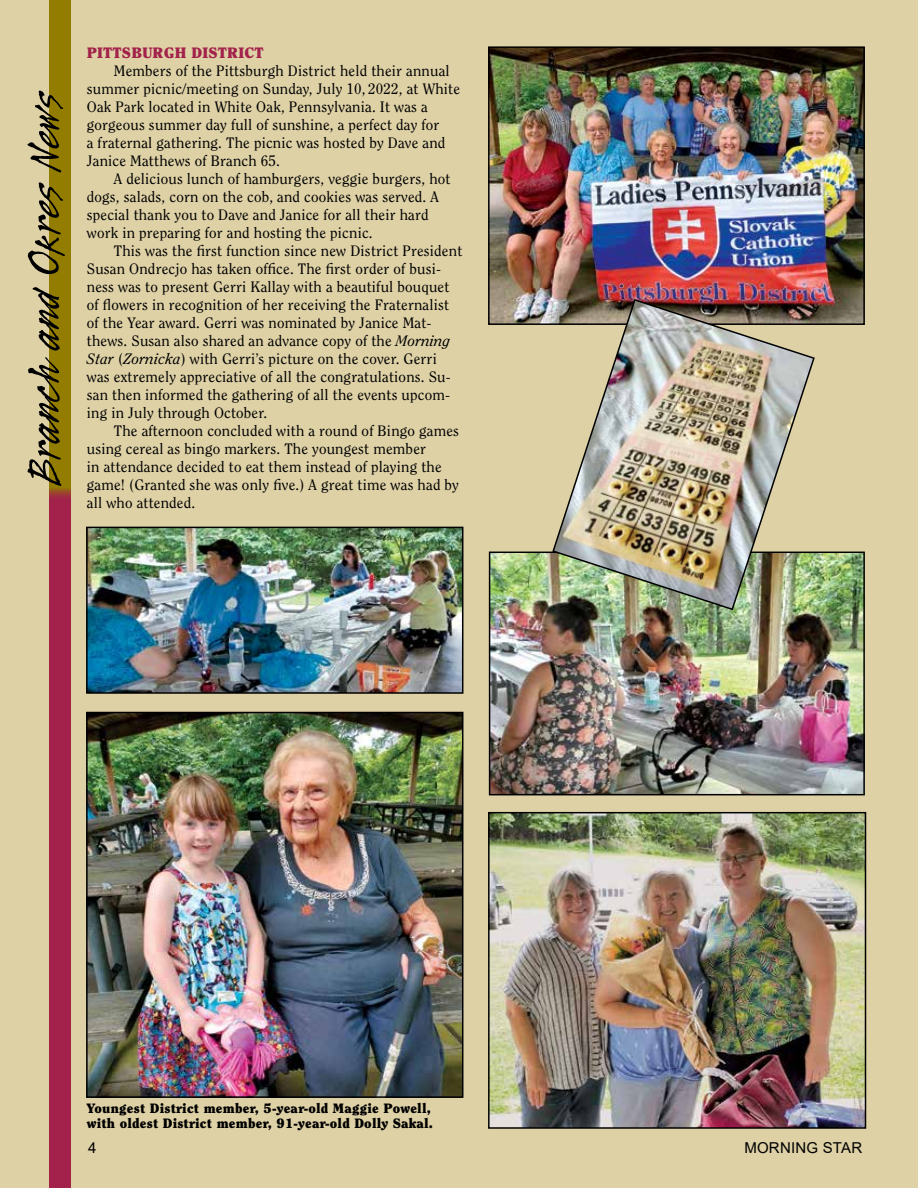
<style>
.page{position:relative;width:918px;height:1188px;background:#ded1a6}
.page>*{position:absolute;margin:0;border:0;box-sizing:border-box;transform-origin:0 0}
.Zor-Cutline{font:52.5px "Legault Std";color:#000}
.Zor-Body2{font:15px/18px "Clearface";letter-spacing:.01em;color:#000}
.Zor-Body2-2{font:900 15px "Clearface Std";letter-spacing:.015em;color:#a2224b}
.t1{font:15px "Arial";letter-spacing:.015em;color:#000}
.Zor-Cutline-2{font:900 13.5px/15px "Clearface Std";letter-spacing:.015em;color:#000}
.s1{font-style:italic}
</style>
<div class="page">
<img style="left:491px;top:49px;width:371px;height:273px">
<div style="left:488px;top:46px;width:377px;height:279px;border:2px solid #000"></div>
<img style="left:491px;top:815px;width:372px;height:311px">
<div style="left:488px;top:812px;width:378px;height:317px;border:2px solid #000"></div>
<img style="left:89px;top:530px;width:371px;height:161px">
<div style="left:86px;top:527px;width:377px;height:167px;border:2px solid #000"></div>
<img style="left:492px;top:555px;width:370px;height:237px">
<div style="left:489px;top:552px;width:376px;height:243px;border:2px solid #000"></div>
<img style="left:89px;top:715px;width:371px;height:380px">
<div style="left:86px;top:712px;width:377px;height:386px;border:2px solid #000"></div>
<img style="left:551px;top:298px;width:265px;height:313px">
<div style="left:49px;top:0;width:22px;height:1188px;background:#a2224b"></div>
<div style="left:49px;top:0;width:22px;height:501px;background:#927d00"></div>
<p class="Zor-Cutline" style="left:18px;top:484px;width:397px;rotate:-90deg">Branch and Okres News</p>
<p class="Zor-Body2-2" style="left:87px;top:44px;width:178px">PITTSBURGH DISTRICT</p>
<p class="Zor-Body2" style="left:87px;top:62px;width:375px;text-indent:27px">Members of the Pittsburgh District held their annual summer picnic/meeting on Sunday, July 10, 2022, at White Oak Park located in White Oak, Pennsylvania. It was a gorgeous summer day full of sunshine, a perfect day for<br>a fraternal gathering. The picnic was hosted by Dave and Janice Matthews of Branch 65.</p>
<p class="Zor-Body2" style="left:87px;top:170px;width:365px;text-indent:27px">A delicious lunch of hamburgers, veggie burgers, hot dogs, salads, corn on the cob, and cookies was served. A special thank you to Dave and Janice for all their hard work in preparing for and hosting the picnic.</p>
<p class="Zor-Body2" style="left:87px;top:242px;width:377px;text-indent:27px">This was the first function since new District President Susan Ondrecjo has taken office. The first order of busi&shy;ness was to present Gerri Kallay with a beautiful bouquet of flowers in recognition of her receiving the Fraternalist of the Year award. Gerri was nominated by Janice Mat&shy;thews. Susan also shared an advance copy of the <span class="s1">Morning Star</span> (<span class="s1">Zornicka</span>) with Gerri’s picture on the cover. Gerri was extremely appreciative of all the congratulations. Su&shy;san then informed the gathering of all the events upcom&shy;ing in July through October.</p>
<p class="Zor-Body2" style="left:87px;top:422px;width:374px;text-indent:27px">The afternoon concluded with a round of Bingo games using cereal as bingo markers. The youngest member<br>in attendance decided to eat them instead of playing the game! (Granted she was only five.) A great time was had by all who attended.</p>
<p class="Zor-Cutline-2" style="left:87px;top:1100px;width:348px">Youngest District member, 5-year-old Maggie Powell, with oldest District member, 91-year-old Dolly Sakal.</p>
<p class="t1" style="left:88px;top:1138px;width:10px">4</p>
<p class="t1" style="left:744px;top:1138px;width:119px">MORNING STAR</p>
</div>
